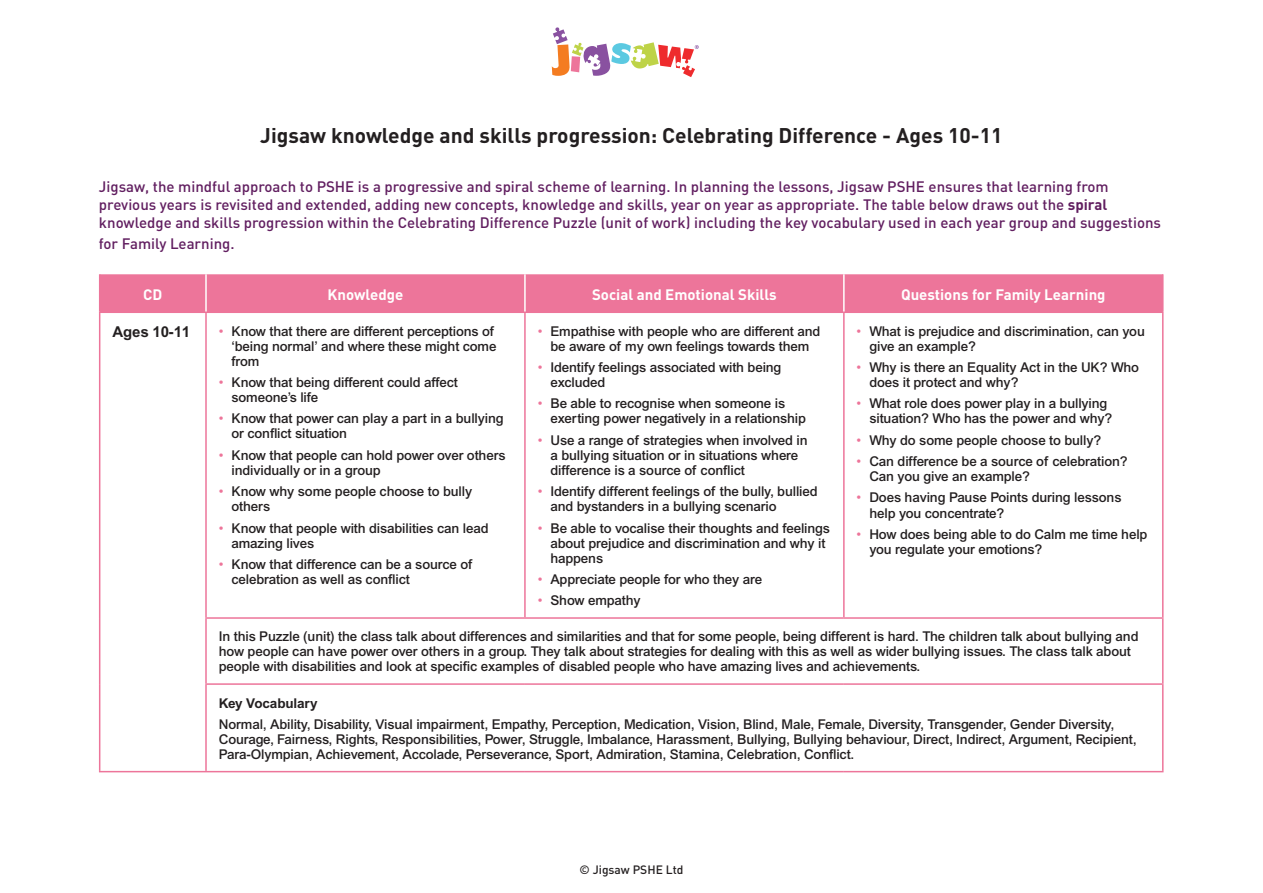
<style>
.page{position:relative;width:1263px;height:893px;background:#fff}
.page>*{position:absolute;margin:0;border:0;box-sizing:border-box;transform-origin:0 0}
.t1{font:700 21px "DIN";color:#231f20}
.t2{font:500 15px/18px "DIN";color:#611e60}
.t3{font:700 15px "DIN";color:#fff}
.t4{font:700 15px "Arial";letter-spacing:-.01em;color:#231f20}
.t5{font:500 13.5px/15px "Arial";letter-spacing:-.01em;color:#231f20}
.t6{font:700 13.5px "Arial";letter-spacing:-.01em;color:#231f20}
.t7{font:500 12px "DIN";color:#231f20}
.s1{font-weight:700}
.s2{font-weight:400;color:#ed759a}
</style>
<div class="page">
<svg style="left:552px;top:27px;width:147px;height:50px"></svg>
<div style="left:100px;top:274px;width:1062px;height:38px;background:#ed759a"></div>
<hr style="left:99px;top:313px;width:1px;height:305px;background:#ed759a">
<hr style="left:99px;top:618px;width:1px;height:66px;background:#ed759a">
<hr style="left:99px;top:684px;width:1px;height:87px;background:#ed759a">
<hr style="left:99px;top:312px;width:107px;height:1px;background:#ed759a">
<hr style="left:205px;top:313px;width:2px;height:304px;background:#ed759a">
<hr style="left:206px;top:312px;width:319px;height:1px;background:#ed759a">
<hr style="left:524px;top:313px;width:2px;height:304px;background:#ed759a">
<hr style="left:525px;top:312px;width:319px;height:1px;background:#ed759a">
<hr style="left:843px;top:313px;width:2px;height:304px;background:#ed759a">
<hr style="left:844px;top:312px;width:319px;height:1px;background:#ed759a">
<hr style="left:1162px;top:313px;width:1px;height:304px;background:#ed759a">
<hr style="left:205px;top:274px;width:2px;height:38px;background:#fff">
<hr style="left:524px;top:274px;width:2px;height:38px;background:#fff">
<hr style="left:843px;top:274px;width:2px;height:38px;background:#fff">
<hr style="left:99px;top:771px;width:107px;height:1px;background:#ed759a">
<hr style="left:205px;top:619px;width:2px;height:64px;background:#ed759a">
<hr style="left:205px;top:685px;width:2px;height:86px;background:#ed759a">
<hr style="left:205px;top:617px;width:320px;height:2px;background:#ed759a">
<hr style="left:525px;top:617px;width:319px;height:2px;background:#ed759a">
<hr style="left:844px;top:617px;width:319px;height:2px;background:#ed759a">
<hr style="left:1162px;top:619px;width:1px;height:64px;background:#ed759a">
<hr style="left:1162px;top:685px;width:1px;height:86px;background:#ed759a">
<hr style="left:205px;top:683px;width:320px;height:2px;background:#ed759a">
<hr style="left:525px;top:683px;width:319px;height:2px;background:#ed759a">
<hr style="left:844px;top:683px;width:319px;height:2px;background:#ed759a">
<hr style="left:206px;top:771px;width:319px;height:1px;background:#ed759a">
<hr style="left:525px;top:771px;width:319px;height:1px;background:#ed759a">
<hr style="left:844px;top:771px;width:319px;height:1px;background:#ed759a">
<hr style="left:99px;top:274px;width:1px;height:38px;background:#ed759a">
<hr style="left:1162px;top:274px;width:1px;height:38px;background:#ed759a">
<p class="t1" style="left:260px;top:121px;width:744px">Jigsaw knowledge and skills progression: Celebrating Difference - Ages 10-11</p>
<p class="t2" style="left:99px;top:177px;width:1064px">Jigsaw, the mindful approach to PSHE is a progressive and spiral scheme of learning. In planning the lessons, Jigsaw PSHE ensures that learning from previous years is revisited and extended, adding new concepts, knowledge and skills, year on year as appropriate. The table below draws out the <span class="s1">spiral </span>knowledge and skills progression within the Celebrating Difference Puzzle (unit of work) including the key vocabulary used in each year group and suggestions</p>
<p class="t2" style="left:99px;top:234px;width:137px">for Family Learning.</p>
<p class="t3" style="left:143px;top:284px;width:21px">CD</p>
<p class="t3" style="left:328px;top:284px;width:77px">Knowledge</p>
<p class="t3" style="left:592px;top:284px;width:186px">Social and Emotional Skills</p>
<p class="t3" style="left:901px;top:284px;width:206px">Questions for Family Learning</p>
<p class="t4" style="left:112px;top:323px;width:79px">Ages 10-11</p>
<p class="t5" style="left:231px;top:323px;width:266px;text-indent:-13px"><span class="s2">•</span> Know that there are different perceptions of ‘being normal’ and where these might come from</p>
<p class="t5" style="left:231px;top:375px;width:228px;text-indent:-13px"><span class="s2">•</span> Know that being different could affect someone’s life</p>
<p class="t5" style="left:231px;top:411px;width:274px;text-indent:-13px"><span class="s2">•</span> Know that power can play a part in a bullying or conflict situation</p>
<p class="t5" style="left:231px;top:447px;width:276px;text-indent:-13px"><span class="s2">•</span> Know that people can hold power over others individually or in a group</p>
<p class="t5" style="left:231px;top:484px;width:242px;text-indent:-13px"><span class="s2">•</span> Know why some people choose to bully others</p>
<p class="t5" style="left:231px;top:520px;width:259px;text-indent:-13px"><span class="s2">•</span> Know that people with disabilities can lead amazing lives</p>
<p class="t5" style="left:231px;top:556px;width:242px;text-indent:-13px"><span class="s2">•</span> Know that difference can be a source of celebration as well as conflict</p>
<p class="t5" style="left:538px;top:323px;width:284px;text-align:center"><span class="s2">•</span> Empathise with people who are different and be aware of my own feelings towards them</p>
<p class="t5" style="left:550px;top:360px;width:233px;text-indent:-13px"><span class="s2">•</span> Identify feelings associated with being excluded</p>
<p class="t5" style="left:550px;top:396px;width:257px;text-indent:-13px"><span class="s2">•</span> Be able to recognise when someone is exerting power negatively in a relationship</p>
<p class="t5" style="left:550px;top:432px;width:259px;text-indent:-13px"><span class="s2">•</span> Use a range of strategies when involved in a bullying situation or in situations where difference is a source of conflict</p>
<p class="t5" style="left:550px;top:484px;width:269px;text-indent:-13px"><span class="s2">•</span> Identify different feelings of the bully, bullied and bystanders in a bullying scenario</p>
<p class="t5" style="left:550px;top:520px;width:281px;text-indent:-13px"><span class="s2">•</span> Be able to vocalise their thoughts and feelings about prejudice and discrimination and why it happens</p>
<p class="t5" style="left:538px;top:571px;width:226px"><span class="s2">•</span> Appreciate people for who they are</p>
<p class="t5" style="left:538px;top:593px;width:105px"><span class="s2">•</span> Show empathy</p>
<p class="t5" style="left:869px;top:323px;width:277px;text-indent:-13px"><span class="s2">•</span> What is prejudice and discrimination, can you give an example?</p>
<p class="t5" style="left:869px;top:360px;width:271px;text-indent:-13px"><span class="s2">•</span> Why is there an Equality Act in the UK? Who does it protect and why?</p>
<p class="t5" style="left:869px;top:396px;width:244px;text-indent:-13px"><span class="s2">•</span> What role does power play in a bullying situation? Who has the power and why?</p>
<p class="t5" style="left:857px;top:432px;width:246px"><span class="s2">•</span> Why do some people choose to bully?</p>
<p class="t5" style="left:869px;top:454px;width:260px;text-indent:-13px"><span class="s2">•</span> Can difference be a source of celebration?<br>Can you give an example?</p>
<p class="t5" style="left:869px;top:490px;width:254px;text-indent:-13px"><span class="s2">•</span> Does having Pause Points during lessons help you concentrate?</p>
<p class="t5" style="left:869px;top:526px;width:280px;text-indent:-13px"><span class="s2">•</span> How does being able to do Calm me time help you regulate your emotions?</p>
<p class="t5" style="left:219px;top:629px;width:921px">In this Puzzle (unit) the class talk about differences and similarities and that for some people, being different is hard. The children talk about bullying and how people can have power over others in a group. They talk about strategies for dealing with this as well as wider bullying issues. The class talk about people with disabilities and look at specific examples of disabled people who have amazing lives and achievements.</p>
<p class="t6" style="left:219px;top:695px;width:100px">Key Vocabulary</p>
<p class="t5" style="left:219px;top:716px;width:919px">Normal, Ability, Disability, Visual impairment, Empathy, Perception, Medication, Vision, Blind, Male, Female, Diversity, Transgender, Gender Diversity,<br>Courage, Fairness, Rights, Responsibilities, Power, Struggle, Imbalance, Harassment, Bullying, Bullying behaviour, Direct, Indirect, Argument, Recipient,<br>Para-Olympian, Achievement, Accolade, Perseverance, Sport, Admiration, Stamina, Celebration, Conflict.</p>
<p class="t7" style="left:579px;top:862px;width:105px">© Jigsaw PSHE Ltd</p>
</div>
